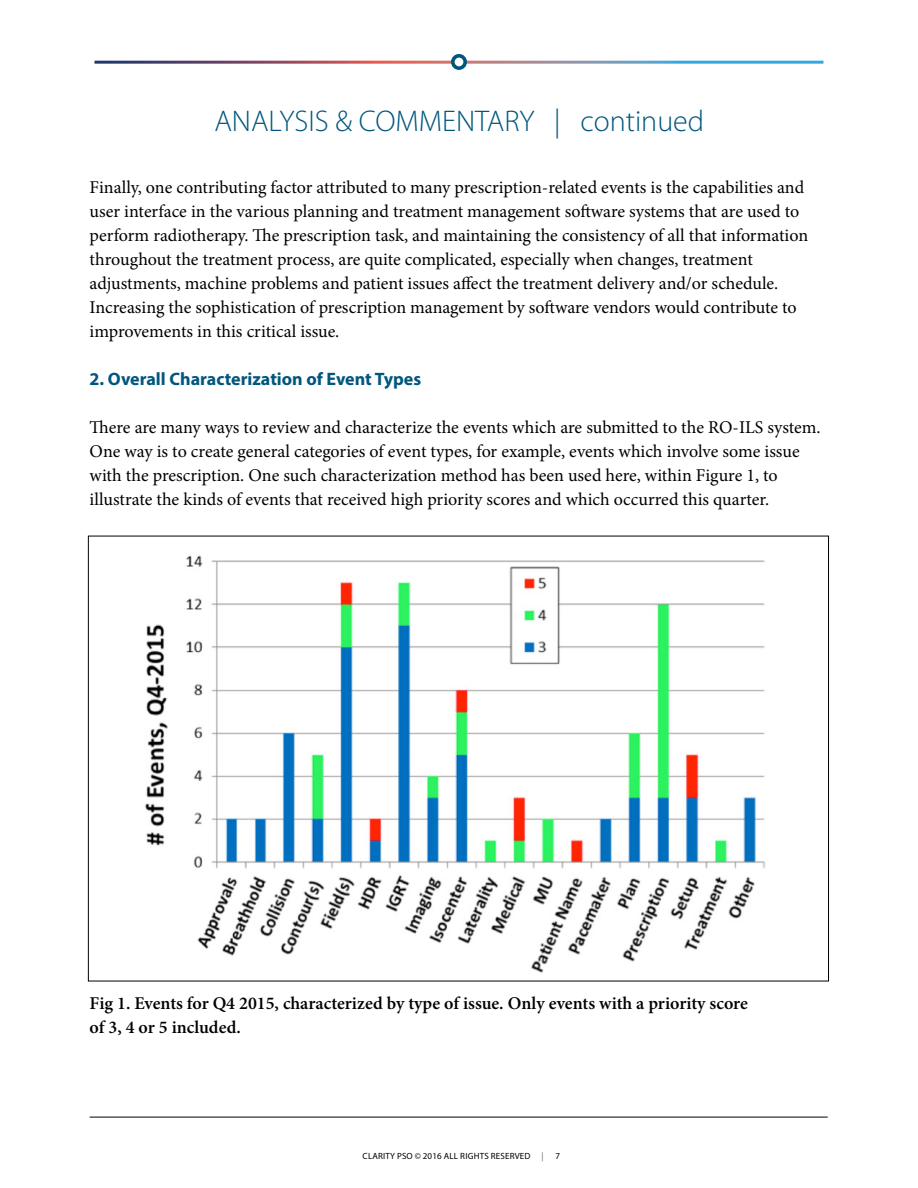
<style>
.page{position:relative;width:918px;height:1188px;background:#fff}
.page>*{position:absolute;margin:0;border:0;box-sizing:border-box;transform-origin:0 0}
.t1{font:300 30px "Myriad Pro";color:#00567d}
.t2{font:18px/24px "Minion Pro";letter-spacing:-.005em;color:#000}
.t3{font:600 18px/24px "Minion Pro";color:#000}
.t4{font:700 18px "Myriad Pro";color:#00567d}
.t5{font:9px "Myriad Pro";letter-spacing:.02em;color:#000}
.s1{color:#636466}
</style>
<div class="page">
<hr style="left:90px;top:1117px;width:738px;height:1px;background:#000">
<div style="left:451px;top:54px;width:16px;height:16px;border:4px solid #00567d;border-radius:50%"></div>
<img style="left:145px;top:555px;width:621px;height:418px">
<h1 class="t1" style="left:214px;top:102px;width:491px">ANALYSIS &amp; COMMENTARY | continued</h1>
<p class="t2" style="left:90px;top:175px;width:720px">Finally, one contributing factor attributed to many prescription-related events is the capabilities and user interface in the various planning and treatment management software systems that are used to perform radiotherapy. The prescription task, and maintaining the consistency of all that information throughout the treatment process, are quite complicated, especially when changes, treatment adjustments, machine problems and patient issues affect the treatment delivery and/or schedule.<br>Increasing the sophistication of prescription management by software vendors would contribute to improvements in this critical issue.</p>
<p class="t4" style="left:90px;top:367px;width:333px">2. Overall Characterization of Event Types</p>
<p class="t2" style="left:90px;top:415px;width:733px">There are many ways to review and characterize the events which are submitted to the RO-ILS system.<br>One way is to create general categories of event types, for example, events which involve some issue with the prescription. One such characterization method has been used here, within Figure 1, to illustrate the kinds of events that received high priority scores and which occurred this quarter.</p>
<p class="t3" style="left:90px;top:991px;width:660px">Fig 1. Events for Q4 2015, characterized by type of issue. Only events with a priority score of 3, 4 or 5 included.</p>
<p class="t5" style="left:363px;top:1150px;width:183px">CLARITY PSO © 2016 ALL RIGHTS RESERVED <span class="s1">|</span></p>
<p class="t5" style="left:555px;top:1150px;width:6px">7</p>
</div>
